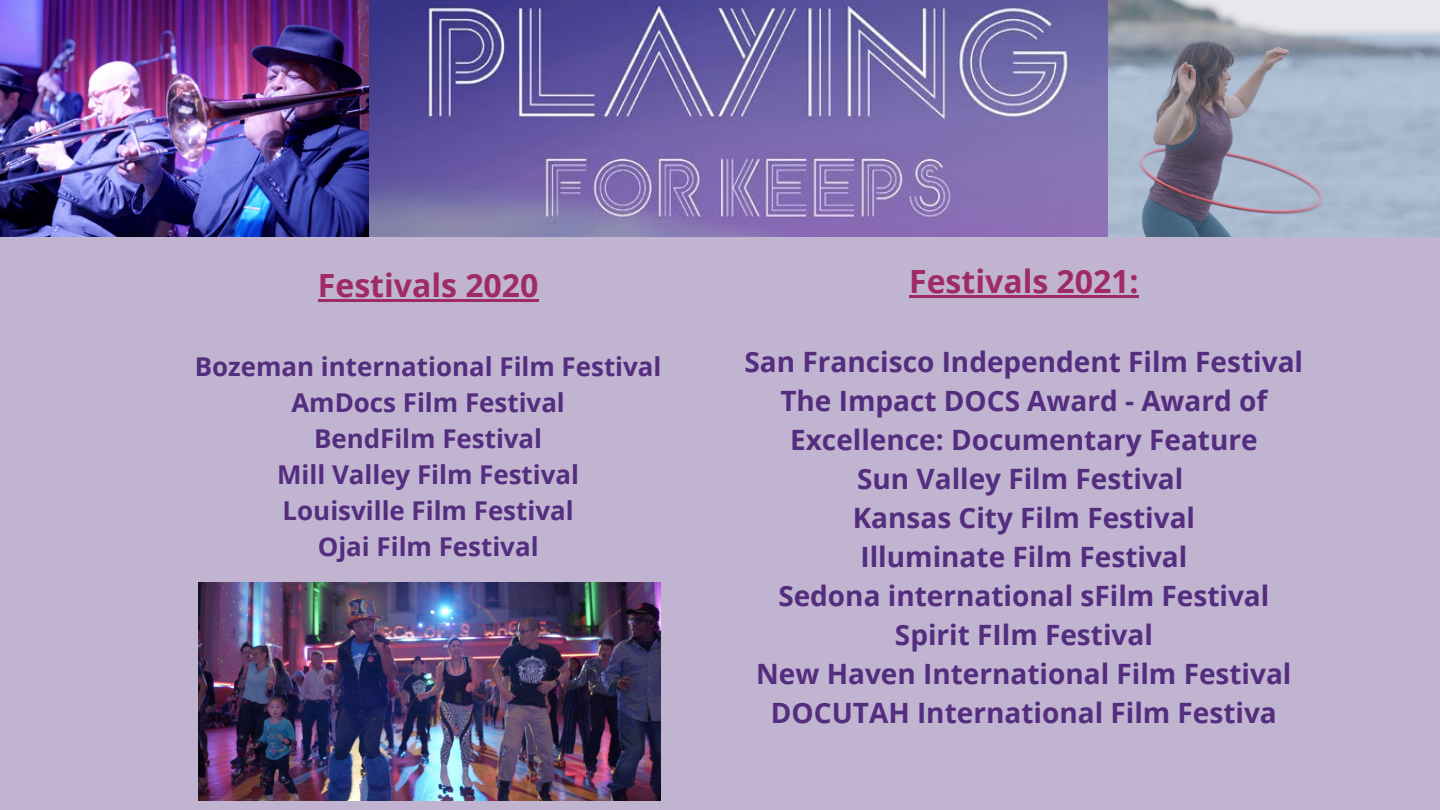
<style>
.page{position:relative;width:1440px;height:810px;background:#c1b4d1}
.page>*{position:absolute;margin:0;border:0;box-sizing:border-box;transform-origin:0 0}
.t1{font:700 32px "Open Sans";color:#9f2b66}
.t2{font:700 28px/39px "Open Sans";color:#542d7f;text-align:center}
.t3{font:700 25.9px "Open Sans";color:#542d7f}
</style>
<div class="page">
<hr style="left:318px;top:299px;width:221px;height:3px;background:#9f2b66">
<img style="left:0;top:0;width:1440px;height:237px">
<img style="left:199px;top:583px;width:462px;height:217px">
<hr style="left:909px;top:295px;width:230px;height:3px;background:#9f2b66">
<p class="t1" style="left:318px;top:263px;width:222px">Festivals 2020</p>
<p class="t3" style="left:195px;top:349px;width:468px">Bozeman international Film Festival</p>
<p class="t3" style="left:291px;top:385px;width:275px">AmDocs Film Festival</p>
<p class="t3" style="left:314px;top:421px;width:230px">BendFilm Festival</p>
<p class="t3" style="left:277px;top:457px;width:303px">Mill Valley Film Festival</p>
<p class="t3" style="left:283px;top:493px;width:292px">Louisville Film Festival</p>
<p class="t3" style="left:318px;top:529px;width:222px">Ojai Film Festival</p>
<p class="t1" style="left:909px;top:259px;width:231px">Festivals 2021:</p>
<p class="t2" style="left:745px;top:341px;width:560px">San Francisco Independent Film Festival</p>
<p class="t2" style="left:780px;top:380px;width:488px">The Impact DOCS Award - Award of<br>Excellence: Documentary Feature</p>
<p class="t2" style="left:857px;top:458px;width:328px">Sun Valley Film Festival</p>
<p class="t2" style="left:853px;top:497px;width:344px">Kansas City Film Festival</p>
<p class="t2" style="left:860px;top:536px;width:328px">Illuminate Film Festival</p>
<p class="t2" style="left:778px;top:575px;width:493px">Sedona international sFilm Festival</p>
<p class="t2" style="left:895px;top:614px;width:259px">Spirit FIlm Festival</p>
<p class="t2" style="left:756px;top:653px;width:537px">New Haven International Film Festival</p>
<p class="t2" style="left:771px;top:692px;width:507px">DOCUTAH International Film Festiva</p>
</div>
